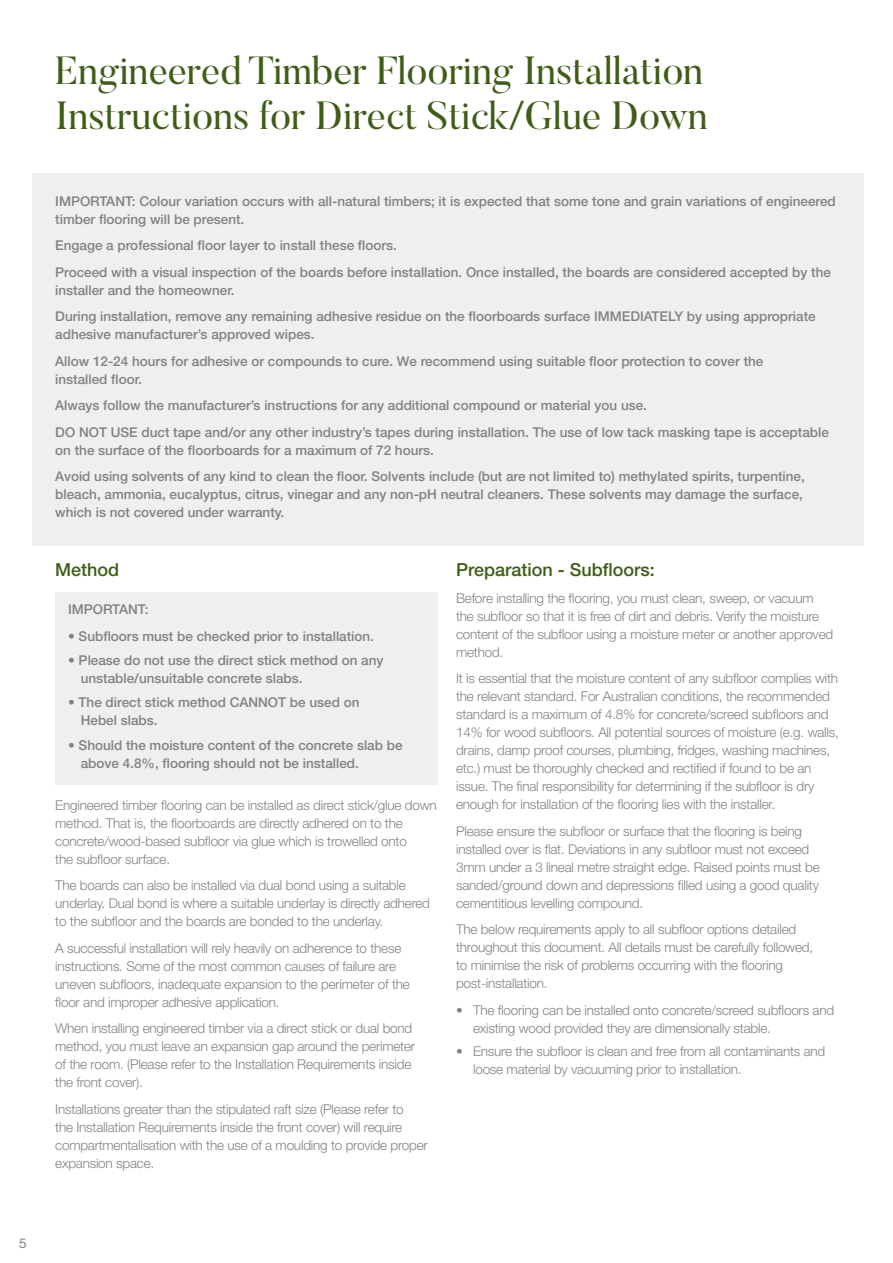
<style>
.page{position:relative;width:893px;height:1263px;background:#fff}
.page>*{position:absolute;margin:0;border:0;box-sizing:border-box;transform-origin:0 0}
.t1{font:39px/45px "Butler";color:#405d18}
.t2{font:500 18px "Helvetica Neue LT Std";color:#405d18}
.t3{font:300 13.5px/18px "Helvetica Neue LT Std";letter-spacing:-.015em;color:#808285}
.t4{font:500 13.5px/26.5px "Helvetica Neue LT Std";color:#808285}
.t5{font:13.5px "Helvetica Neue LT Std";color:#808285}
.s1{font-family:"Avenir LT Std";font-weight:500}
</style>
<div class="page">
<div style="left:55px;top:592px;width:383px;height:192px;background:#efeff0"></div>
<div style="left:32px;top:173px;width:831px;height:373px;background:#efeff0"></div>
<p class="t5" style="left:19px;top:1235px;width:9px">5</p>
<h1 class="t1" style="left:55px;top:48px;width:654px">Engineered Timber Flooring Installation<br>Instructions for Direct Stick/Glue Down</h1>
<p class="t4" style="left:55px;top:192px;width:782px;line-height:18px">IMPORTANT: Colour variation occurs with all-natural timbers; it is expected that some tone and grain variations of engineered timber flooring will be present.</p>
<p class="t4" style="left:55px;top:232px;width:777px">Engage a professional floor layer to install these floors.<br>Proceed with a visual inspection of the boards before installation. Once installed, the boards are considered accepted by the</p>
<p class="t4" style="left:55px;top:276px;width:762px">installer and the homeowner.<br>During installation, remove any remaining adhesive residue on the floorboards surface IMMEDIATELY by using appropriate</p>
<p class="t4" style="left:55px;top:321px;width:710px">adhesive manufacturer’s approved wipes.<br>Allow 12-24 hours for adhesive or compounds to cure. We recommend using suitable floor protection to cover the</p>
<p class="t4" style="left:55px;top:365px;width:775px">installed floor.<br>Always follow the manufacturer’s instructions for any additional compound or material you use.<br>DO NOT USE duct tape and/or any other industry’s tapes during installation. The use of low tack masking tape is acceptable</p>
<p class="t4" style="left:55px;top:436px;width:751px">on the surface of the floorboards for a maximum of 72 hours.<br>Avoid using solvents of any kind to clean the floor. Solvents include (but are not limited to) methylated spirits, turpentine,</p>
<p class="t4" style="left:55px;top:485px;width:749px;line-height:18px">bleach, ammonia, eucalyptus, citrus, vinegar and any non-pH neutral cleaners. These solvents may damage the surface, which is not covered under warranty.</p>
<h2 class="t2" style="left:55px;top:559px;width:66px">Method</h2>
<p class="t4" style="left:68px;top:596px;width:82px">IMPORTANT:</p>
<p class="t4" style="left:68px;top:622px;width:307px">• Subfloors must be checked prior to installation.</p>
<p class="t4" style="left:81px;top:651px;width:304px;line-height:18px;text-indent:-13px">• Please do not use the direct stick method on any unstable/unsuitable concrete slabs.</p>
<p class="t4" style="left:81px;top:693px;width:280px;line-height:18px;text-indent:-13px">• The direct stick method CANNOT be used on<br>Hebel slabs.</p>
<p class="t4" style="left:81px;top:736px;width:323px;line-height:18px;text-indent:-13px">• Should the moisture content of the concrete slab be above 4.8%, flooring should not be installed.</p>
<p class="t3" style="left:55px;top:795px;width:383px">Engineered timber flooring can be installed as direct stick/glue down method. That is, the floorboards are directly adhered on to the concrete/wood-based subfloor via glue which is trowelled onto<br>the subfloor surface.</p>
<p class="t3" style="left:55px;top:876px;width:376px">The boards can also be installed via dual bond using a suitable underlay. Dual bond is where a suitable underlay is directly adhered to the subfloor and the boards are bonded to the underlay.</p>
<p class="t3" style="left:55px;top:938px;width:356px">A successful installation will rely heavily on adherence to these instructions. Some of the most common causes of failure are uneven subfloors, inadequate expansion to the perimeter of the floor and improper adhesive application.</p>
<p class="t3" style="left:55px;top:1019px;width:361px">When installing engineered timber via a direct stick or dual bond method, you must leave an expansion gap around the perimeter of the room. (Please refer to the Installation Requirements inside the front cover).</p>
<p class="t3" style="left:55px;top:1099px;width:374px">Installations greater than the stipulated raft size (Please refer to<br>the Installation Requirements inside the front cover) will require compartmentalisation with the use of a moulding to provide proper expansion space.</p>
<h2 class="t2" style="left:456px;top:559px;width:200px">Preparation - Subfloors:</h2>
<p class="t3" style="left:456px;top:589px;width:379px">Before installing the flooring, you must clean, sweep, or vacuum the subfloor so that it is free of dirt and debris. Verify the moisture content of the subfloor using a moisture meter or another approved method.</p>
<p class="t3" style="left:456px;top:669px;width:384px">It is essential that the moisture content of any subfloor complies with the relevant standard. For Australian conditions, the recommended standard is a maximum of 4.8% for concrete/screed subfloors and 14% for wood subfloors. All potential sources of moisture (e.g. walls, drains, damp proof courses, plumbing, fridges, washing machines, etc.) must be thoroughly checked and rectified if found to be an issue. The final responsibility for determining if the subfloor is dry enough for installation of the flooring lies with the installer.</p>
<p class="t3" style="left:456px;top:822px;width:365px">Please ensure the subfloor or surface that the flooring is being installed over is flat. Deviations in any subfloor must not exceed 3mm under a 3 lineal metre straight edge. Raised points must be sanded/ground down and depressions filled using a good quality cementitious levelling compound.</p>
<p class="t3" style="left:456px;top:920px;width:359px">The below requirements apply to all subfloor options detailed throughout this document. All details must be carefully followed, to minimise the risk of problems occurring with the flooring post-installation.</p>
<p class="t3" style="left:473px;top:1001px;width:363px;text-indent:-17px"><span class="s1">•</span> The flooring can be installed onto concrete/screed subfloors and existing wood provided they are dimensionally stable.</p>
<p class="t3" style="left:473px;top:1042px;width:354px;text-indent:-17px"><span class="s1">•</span> Ensure the subfloor is clean and free from all contaminants and loose material by vacuuming prior to installation.</p>
</div>
